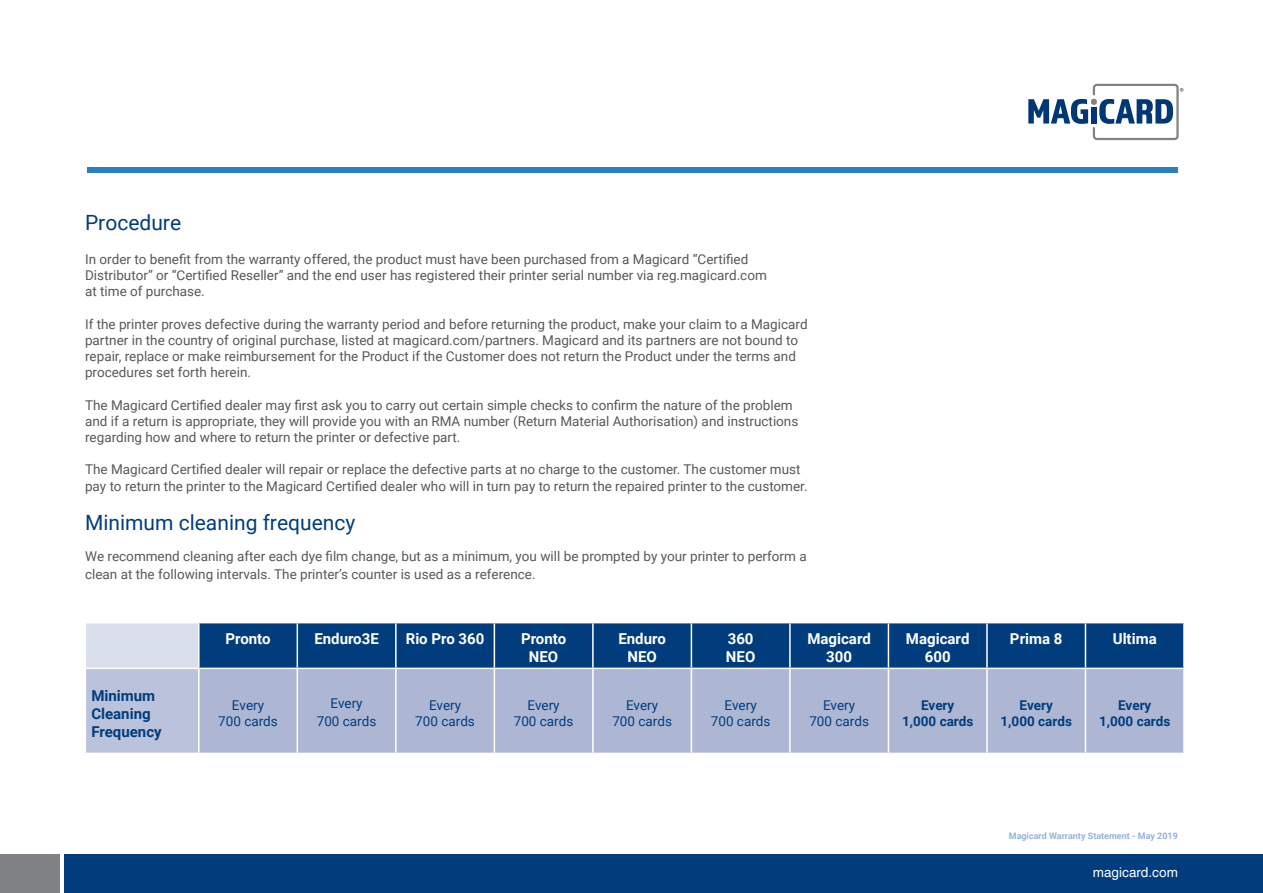
<style>
.page{position:relative;width:1263px;height:893px;background:#fff}
.page>*{position:absolute;margin:0;border:0;box-sizing:border-box;transform-origin:0 0}
.t1{font:21px "Roboto";color:#013d7d}
.t2{font:700 15px/18px "Roboto";color:#fff;text-align:center}
.t3{font:700 15px/18px "Roboto";color:#013d7d}
.t4{font:13.5px/16.2px "Roboto";color:#57585a}
.t5{font:13.5px "Roboto";color:#013d7d}
.t6{font:700 13.5px "Roboto";color:#013d7d}
.t7{font:13.5px "Helvetica World";color:#fff}
.t8{font:700 9px "Roboto";color:#95b3dd}
</style>
<div class="page">
<div style="left:65px;top:855px;width:1198px;height:38px;background:#013d7d"></div>
<div style="left:0;top:855px;width:60px;height:38px;background:#808285"></div>
<svg style="left:1028px;top:84px;width:155px;height:56px"></svg>
<div style="left:87px;top:168px;width:1091px;height:5px;background:#2981c4"></div>
<div style="left:85px;top:623px;width:114px;height:45px;background:#dadfed"></div>
<div style="left:200px;top:623px;width:983px;height:45px;background:#013d7d"></div>
<div style="left:85px;top:668px;width:114px;height:85px;background:#bbc2db"></div>
<div style="left:200px;top:669px;width:983px;height:84px;background:#adb7d4"></div>
<hr style="left:85px;top:623px;width:1px;height:45px;background:#fff">
<hr style="left:198px;top:623px;width:2px;height:45px;background:#fff">
<hr style="left:297px;top:623px;width:1px;height:45px;background:#fff">
<hr style="left:395px;top:623px;width:2px;height:45px;background:#fff">
<hr style="left:494px;top:623px;width:1px;height:45px;background:#fff">
<hr style="left:592px;top:623px;width:2px;height:45px;background:#fff">
<hr style="left:691px;top:623px;width:1px;height:45px;background:#fff">
<hr style="left:789px;top:623px;width:2px;height:45px;background:#fff">
<hr style="left:888px;top:623px;width:1px;height:45px;background:#fff">
<hr style="left:986px;top:623px;width:2px;height:45px;background:#fff">
<hr style="left:1085px;top:623px;width:1px;height:45px;background:#fff">
<hr style="left:85px;top:668px;width:114px;height:1px;background:#fff">
<hr style="left:85px;top:669px;width:1px;height:84px;background:#fff">
<hr style="left:198px;top:669px;width:2px;height:84px;background:#fff">
<hr style="left:297px;top:669px;width:1px;height:84px;background:#fff">
<hr style="left:395px;top:669px;width:2px;height:84px;background:#fff">
<hr style="left:494px;top:669px;width:1px;height:84px;background:#fff">
<hr style="left:592px;top:669px;width:2px;height:84px;background:#fff">
<hr style="left:691px;top:669px;width:1px;height:84px;background:#fff">
<hr style="left:789px;top:669px;width:2px;height:84px;background:#fff">
<hr style="left:888px;top:669px;width:1px;height:84px;background:#fff">
<hr style="left:986px;top:669px;width:2px;height:84px;background:#fff">
<hr style="left:1085px;top:669px;width:1px;height:84px;background:#fff">
<p class="t1" style="left:85px;top:207px;width:98px">Procedure</p>
<p class="t4" style="left:85px;top:250px;width:683px">In order to benefit from the warranty offered, the product must have been purchased from a Magicard “Certified<br>Distributor” or “Certified Reseller” and the end user has registered their printer serial number via reg.magicard.com at time of purchase.</p>
<p class="t4" style="left:85px;top:315px;width:724px">If the printer proves defective during the warranty period and before returning the product, make your claim to a Magicard partner in the country of original purchase, listed at magicard.com/partners. Magicard and its partners are not bound to repair, replace or make reimbursement for the Product if the Customer does not return the Product under the terms and procedures set forth herein.</p>
<p class="t4" style="left:85px;top:396px;width:715px">The Magicard Certified dealer may first ask you to carry out certain simple checks to confirm the nature of the problem and if a return is appropriate, they will provide you with an RMA number (Return Material Authorisation) and instructions regarding how and where to return the printer or defective part.</p>
<p class="t4" style="left:85px;top:461px;width:724px">The Magicard Certified dealer will repair or replace the defective parts at no charge to the customer. The customer must pay to return the printer to the Magicard Certified dealer who will in turn pay to return the repaired printer to the customer.</p>
<p class="t1" style="left:85px;top:508px;width:272px">Minimum cleaning frequency</p>
<p class="t4" style="left:85px;top:546px;width:723px;line-height:18px">We recommend cleaning after each dye film change, but as a minimum, you will be prompted by your printer to perform a clean at the following intervals. The printer’s counter is used as a reference.</p>
<p class="t2" style="left:225px;top:629px;width:47px">Pronto</p>
<p class="t2" style="left:314px;top:629px;width:66px">Enduro3E</p>
<p class="t2" style="left:406px;top:629px;width:80px">Rio Pro 360</p>
<p class="t2" style="left:521px;top:629px;width:47px">Pronto</p>
<p class="t2" style="left:529px;top:647px;width:31px">NEO</p>
<p class="t3" style="left:91px;top:686px;width:72px">Minimum<br>Cleaning<br>Frequency</p>
<p class="t5" style="left:232px;top:696px;width:34px">Every</p>
<p class="t5" style="left:218px;top:712px;width:61px">700 cards</p>
<p class="t5" style="left:330px;top:694px;width:34px">Every</p>
<p class="t5" style="left:317px;top:712px;width:61px">700 cards</p>
<p class="t5" style="left:429px;top:696px;width:34px">Every</p>
<p class="t5" style="left:415px;top:712px;width:61px">700 cards</p>
<p class="t5" style="left:527px;top:696px;width:34px">Every</p>
<p class="t5" style="left:514px;top:712px;width:61px">700 cards</p>
<p class="t2" style="left:618px;top:629px;width:49px">Enduro</p>
<p class="t2" style="left:627px;top:647px;width:31px">NEO</p>
<p class="t5" style="left:626px;top:696px;width:34px">Every</p>
<p class="t5" style="left:612px;top:712px;width:61px">700 cards</p>
<p class="t2" style="left:728px;top:629px;width:27px">360</p>
<p class="t2" style="left:726px;top:647px;width:31px">NEO</p>
<p class="t5" style="left:725px;top:696px;width:34px">Every</p>
<p class="t5" style="left:711px;top:712px;width:61px">700 cards</p>
<p class="t2" style="left:807px;top:629px;width:65px">Magicard<br>300</p>
<p class="t2" style="left:906px;top:629px;width:65px">Magicard<br>600</p>
<p class="t2" style="left:1010px;top:629px;width:54px">Prima 8</p>
<p class="t2" style="left:1113px;top:629px;width:45px">Ultima</p>
<p class="t5" style="left:823px;top:696px;width:34px">Every</p>
<p class="t5" style="left:809px;top:712px;width:61px">700 cards</p>
<p class="t6" style="left:921px;top:696px;width:35px">Every</p>
<p class="t6" style="left:902px;top:712px;width:73px">1,000 cards</p>
<p class="t6" style="left:1019px;top:696px;width:35px">Every</p>
<p class="t6" style="left:1000px;top:712px;width:73px">1,000 cards</p>
<p class="t6" style="left:1118px;top:696px;width:35px">Every</p>
<p class="t6" style="left:1099px;top:712px;width:73px">1,000 cards</p>
<p class="t8" style="left:1009px;top:829px;width:171px">Magicard Warranty Statement - May 2019</p>
<p class="t7" style="left:1093px;top:865px;width:86px">magicard.com</p>
</div>
